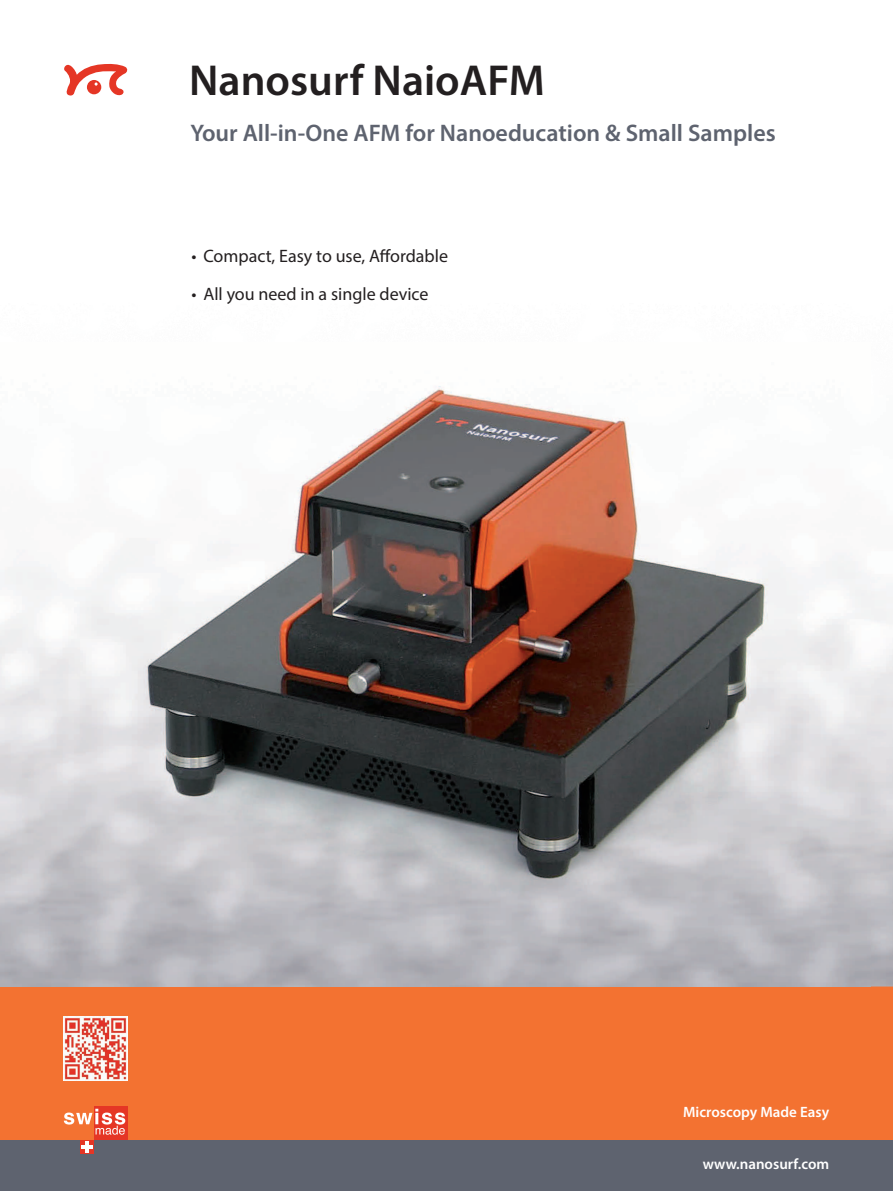
<style>
.page{position:relative;width:893px;height:1191px;background:#fff}
.page>*{position:absolute;margin:0;border:0;box-sizing:border-box;transform-origin:0 0}
.t1{font:600 43.5px "Myriad Pro";color:#231f20}
.t2{font:600 24px "Myriad Pro";color:#5e636f}
.t3{font:18px "Myriad Pro";color:#231f20}
.t4{font:600 15px "Myriad Pro";color:#fff}
</style>
<div class="page">
<div style="left:0;top:986px;width:893px;height:205px;background:#f37231"></div>
<div style="left:0;top:1140px;width:893px;height:51px;background:#5e636f"></div>
<svg style="left:64px;top:64px;width:64px;height:32px"></svg>
<div style="left:94px;top:1106px;width:34px;height:34px;background:#e53625"></div>
<svg style="left:64px;top:1108px;width:61px;height:26px"></svg>
<svg style="left:80px;top:1140px;width:14px;height:13px"></svg>
<hr style="left:85px;top:1141px;width:4px;height:11px;background:#fff">
<svg style="left:81px;top:1144px;width:11px;height:4px"></svg>
<img style="left:64px;top:1016px;width:64px;height:64px">
<img style="left:0;top:386px;width:717px;height:331px">
<img style="left:717px;top:396px;width:154px;height:590px">
<img style="left:0;top:717px;width:460px;height:269px">
<img style="left:460px;top:717px;width:258px;height:269px">
<h1 class="t1" style="left:189px;top:64px;width:357px">Nanosurf NaioAFM</h1>
<h2 class="t2" style="left:190px;top:124px;width:587px">Your All-in-One AFM for Nanoeducation &amp; Small Samples</h2>
<p class="t3" style="left:191px;top:249px;width:258px">• Compact, Easy to use, Affordable</p>
<p class="t3" style="left:191px;top:287px;width:239px">• All you need in a single device</p>
<p class="t4" style="left:683px;top:1106px;width:148px">Microscopy Made Easy</p>
<p class="t4" style="left:703px;top:1158px;width:128px">www.nanosurf.com</p>
</div>
